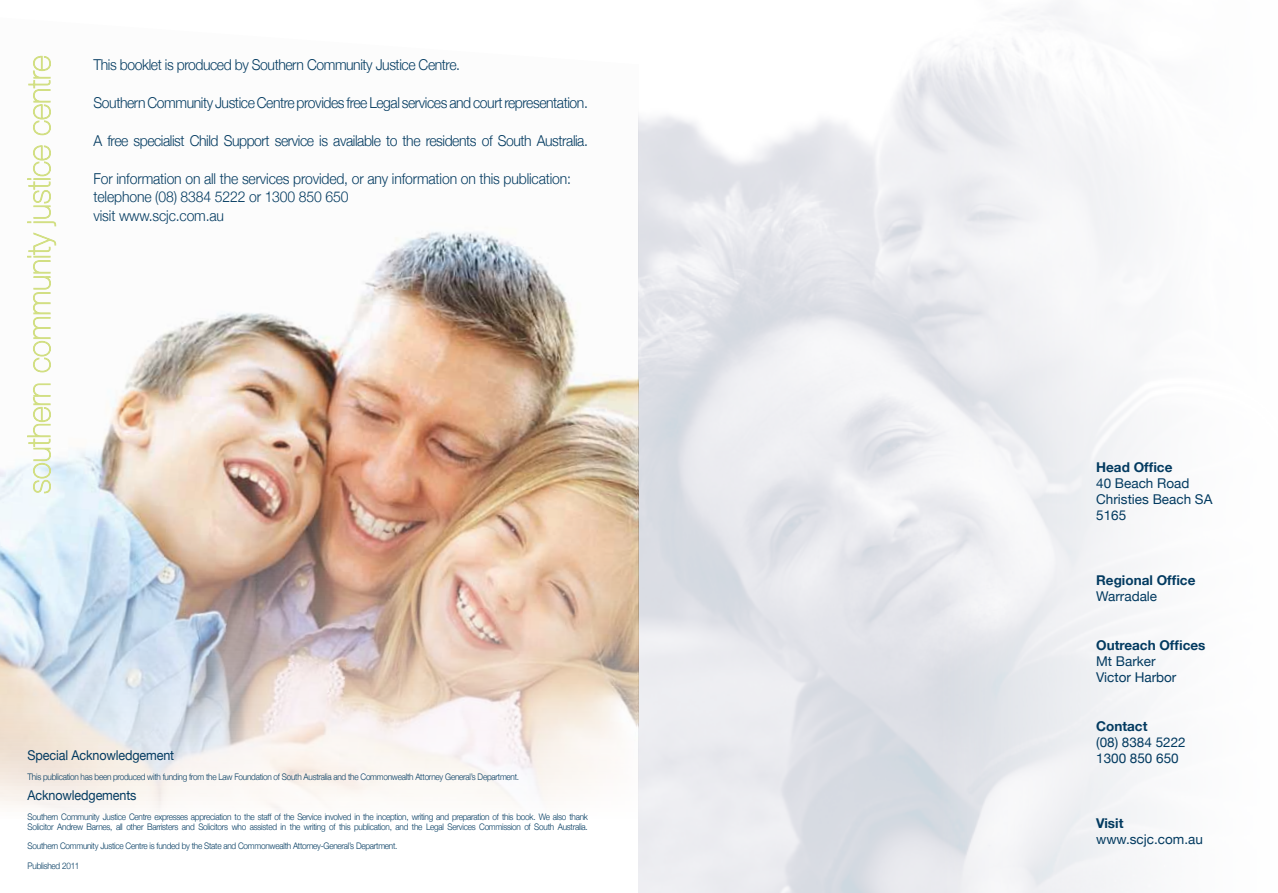
<style>
.page{position:relative;width:1278px;height:893px;background:#fff}
.page>*{position:absolute;margin:0;border:0;box-sizing:border-box;transform-origin:0 0}
.t1{font:300 15px "Helvetica Neue";letter-spacing:-.03em;color:#023a60;scale:.93 1}
.t2{font:300 15px/18.9px "Helvetica Neue";letter-spacing:-.01em;color:#023a60;scale:.93 1}
.t3{font:13.5px/16.2px "Helvetica Neue";color:#023a60}
.t4{font:700 13.5px "Helvetica Neue";color:#023a60}
.t5{font:13.5px "Helvetica Neue";color:#023a60;scale:.93 1}
.t6{font:300 9px/9.9px "Helvetica Neue";letter-spacing:-.03em;color:#023a60;scale:.91 1}
</style>
<div class="page">
<img style="left:0;top:115px;width:639px;height:778px">
<svg style="left:27px;top:383px;width:25px;height:111px"></svg>
<svg style="left:27px;top:145px;width:30px;height:228px"></svg>
<svg style="left:28px;top:55px;width:24px;height:81px"></svg>
<svg style="left:938px;top:0;width:288px;height:893px;fill:#f4f4f7"></svg>
<h1 class="t1" style="left:94px;top:56px;width:396px">This booklet is produced by Southern Community Justice Centre.</h1>
<h1 class="t1" style="left:94px;top:93px;width:533px">Southern Community Justice Centre provides free Legal services and court representation.</h1>
<h1 class="t1" style="left:94px;top:131px;width:533px">A free specialist Child Support service is available to the residents of South Australia.</h1>
<h1 class="t2" style="left:94px;top:168px;width:515px">For information on all the services provided, or any information on this publication: telephone (08) 8384 5222 or 1300 850 650<br>visit www.scjc.com.au</h1>
<h2 class="t5" style="left:28px;top:747px;width:159px">Special Acknowledgement</h2>
<p class="t6" style="left:28px;top:772px;width:542px">This publication has been produced with funding from the Law Foundation of South Australia and the Commonwealth Attorney General’s Department.</p>
<h2 class="t5" style="left:28px;top:787px;width:118px">Acknowledgements</h2>
<p class="t6" style="left:28px;top:811px;width:617px">Southern Community Justice Centre expresses appreciation to the staff of the Service involved in the inception, writing and preparation of this book. We also thank<br>Solicitor Andrew Barnes, all other Barristers and Solicitors who assisted in the writing of this publication, and the Legal Services Commission of South Australia.</p>
<p class="t6" style="left:28px;top:836px;width:408px;line-height:19.8px">Southern Community Justice Centre is funded by the State and Commonwealth Attorney-General’s Department.<br>Published 2011</p>
<h2 class="t4" style="left:1096px;top:459px;width:78px">Head Office</h2>
<h2 class="t3" style="left:1096px;top:475px;width:118px">40 Beach Road<br>Christies Beach SA<br>5165</h2>
<h2 class="t4" style="left:1096px;top:572px;width:101px">Regional Office</h2>
<h2 class="t3" style="left:1096px;top:588px;width:62px">Warradale</h2>
<h2 class="t4" style="left:1096px;top:637px;width:111px">Outreach Offices</h2>
<h2 class="t3" style="left:1096px;top:653px;width:82px">Mt Barker<br>Victor Harbor</h2>
<h2 class="t4" style="left:1096px;top:718px;width:53px">Contact</h2>
<h2 class="t3" style="left:1096px;top:734px;width:91px">(08) 8384 5222<br>1300 850 650</h2>
<h2 class="t4" style="left:1096px;top:815px;width:29px">Visit</h2>
<h2 class="t3" style="left:1096px;top:831px;width:108px">www.scjc.com.au</h2>
</div>
